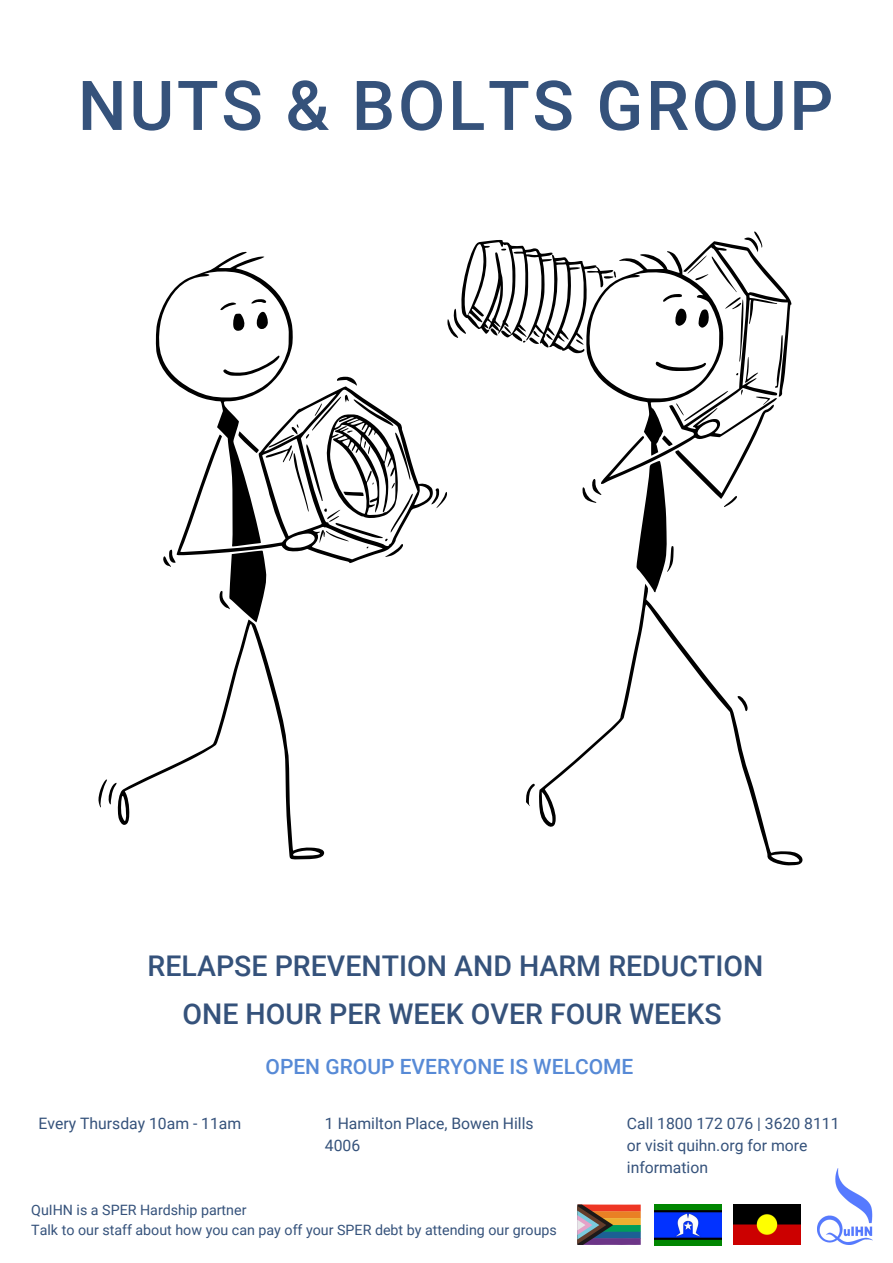
<style>
.page{position:relative;width:893px;height:1263px;background:#fff}
.page>*{position:absolute;margin:0;border:0;box-sizing:border-box;transform-origin:0 0}
.t1{font:500 68.78px "Roboto";letter-spacing:.04em;color:#35527b}
.t2{font:500 28.5px "Roboto";color:#35527b}
.t3{font:500 21px "Roboto";color:#578ad6}
.t4{font:15.75px/21.9px "Roboto";color:#35527b}
.t5{font:14.25px/19.6px "Roboto";color:#35527b}
</style>
<div class="page">
<img style="left:817px;top:1168px;width:56px;height:76px">
<img style="left:654px;top:1204px;width:67px;height:41px">
<img style="left:733px;top:1205px;width:67px;height:39px">
<svg style="left:577px;top:1204px;width:64px;height:41px;background:#87695d"></svg>
<svg style="left:98px;top:232px;width:705px;height:634px"></svg>
<h1 class="t1" style="left:78px;top:66px;width:757px">NUTS &amp; BOLTS GROUP</h1>
<h2 class="t2" style="left:148px;top:950px;width:617px">RELAPSE PREVENTION AND HARM REDUCTION</h2>
<h2 class="t2" style="left:182px;top:997px;width:540px">ONE HOUR PER WEEK OVER FOUR WEEKS</h2>
<p class="t4" style="left:39px;top:1113px;width:204px">Every Thursday 10am - 11am</p>
<h3 class="t3" style="left:265px;top:1055px;width:369px">OPEN GROUP EVERYONE IS WELCOME</h3>
<p class="t4" style="left:325px;top:1113px;width:210px">1 Hamilton Place, Bowen Hills<br>4006</p>
<p class="t4" style="left:627px;top:1113px;width:214px">Call 1800 172 076 | 3620 8111 or visit quihn.org for more information</p>
<p class="t5" style="left:31px;top:1200px;width:527px">QuIHN is a SPER Hardship partner<br>Talk to our staff about how you can pay off your SPER debt by attending our groups</p>
</div>
